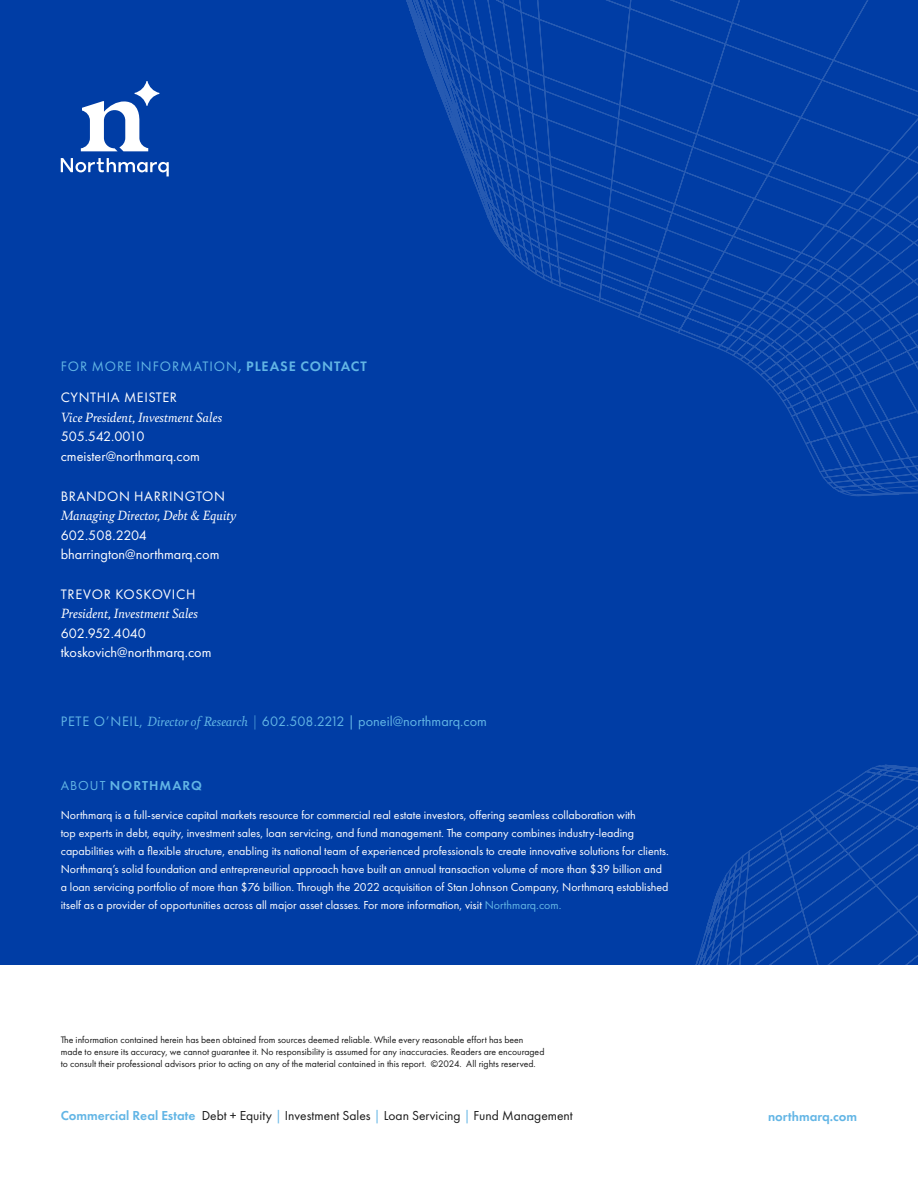
<style>
.page{position:relative;width:918px;height:1188px;background:#fff}
.page>*{position:absolute;margin:0;border:0;box-sizing:border-box;transform-origin:0 0}
.t1{font:14.25px/19.5px "Futura PT";color:#fff}
.t2{font:14.25px "Futura PT";color:#62b5e5}
.t3{font:14.25px "Futura PT";letter-spacing:.065em;color:#62b5e5}
.t4{font:13.5px "Futura PT";color:#191919}
.t5{font:600 13.5px "Futura PT";letter-spacing:.075em;color:#62b5e5}
.t6{font:600 13.5px "Futura PT";letter-spacing:.015em;color:#62b5e5}
.t7{font:12px/18px "Futura PT";color:#fff}
.t8{font:9.75px/12px "Futura PT";color:#191919}
.s1{font-weight:600}
.s2{font-family:"Bely";font-style:italic}
.s3{font-weight:300;font-style:italic}
.s4{font-weight:400}
.s5{color:#62b5e5}
.s6{font-weight:600;color:#62b5e5}
</style>
<div class="page">
<div style="left:0;top:0;width:918px;height:965px;background:#003da5"></div>
<svg style="left:406px;top:0;width:512px;height:496px"></svg>
<svg style="left:695px;top:765px;width:223px;height:200px"></svg>
<svg style="left:61px;top:158px;width:108px;height:18px"></svg>
<svg style="left:81px;top:101px;width:67px;height:50px"></svg>
<svg style="left:135px;top:81px;width:24px;height:25px"></svg>
<p class="t3" style="left:61px;top:358px;width:308px">FOR MORE INFORMATION<span class="s1">, PLEASE CONTACT</span></p>
<p class="t1" style="left:61px;top:388px;width:163px">CYNTHIA MEISTER<br><span class="s2">Vice President, Investment Sales<br></span>505.542.0010 cmeister@northmarq.com</p>
<p class="t1" style="left:61px;top:486px;width:177px">BRANDON HARRINGTON<br><span class="s2">Managing Director, Debt &amp; Equity<br></span>602.508.2204 bharrington@northmarq.com</p>
<p class="t1" style="left:61px;top:584px;width:152px">TREVOR KOSKOVICH<br><span class="s2">President, Investment Sales<br></span>602.952.4040 tkoskovich@northmarq.com</p>
<p class="t2" style="left:61px;top:713px;width:428px">PETE O’NEIL, <span class="s2">Director of Research</span> <span class="s3">|</span> 602.508.2212 | poneil@northmarq.com</p>
<p class="t5" style="left:61px;top:777px;width:143px"><span class="s4">ABOUT</span> NORTHMARQ</p>
<p class="t7" style="left:61px;top:806px;width:610px">Northmarq is a full-service capital markets resource for commercial real estate investors, offering seamless collaboration with<br>top experts in debt, equity, investment sales, loan servicing, and fund management. The company combines industry-leading capabilities with a flexible structure, enabling its national team of experienced professionals to create innovative solutions for clients.<br>Northmarq’s solid foundation and entrepreneurial approach have built an annual transaction volume of more than $39 billion and a loan servicing portfolio of more than $76 billion. Through the 2022 acquisition of Stan Johnson Company, Northmarq established itself as a provider of opportunities across all major asset classes. For more information, visit <span class="s5">Northmarq.com.</span></p>
<p class="t8" style="left:61px;top:1034px;width:485px">The information contained herein has been obtained from sources deemed reliable. While every reasonable effort has been made to ensure its accuracy, we cannot guarantee it. No responsibility is assumed for any inaccuracies. Readers are encouraged to consult their professional advisors prior to acting on any of the material contained in this report. ©2024. All rights reserved.</p>
<p class="t4" style="left:61px;top:1108px;width:514px"><span class="s6">Commercial Real Estate</span> Debt + Equity <span class="s5">|</span> Investment Sales <span class="s5">|</span> Loan Servicing <span class="s5">|</span> Fund Management</p>
<p class="t6" style="left:768px;top:1108px;width:91px">northmarq.com</p>
</div>
